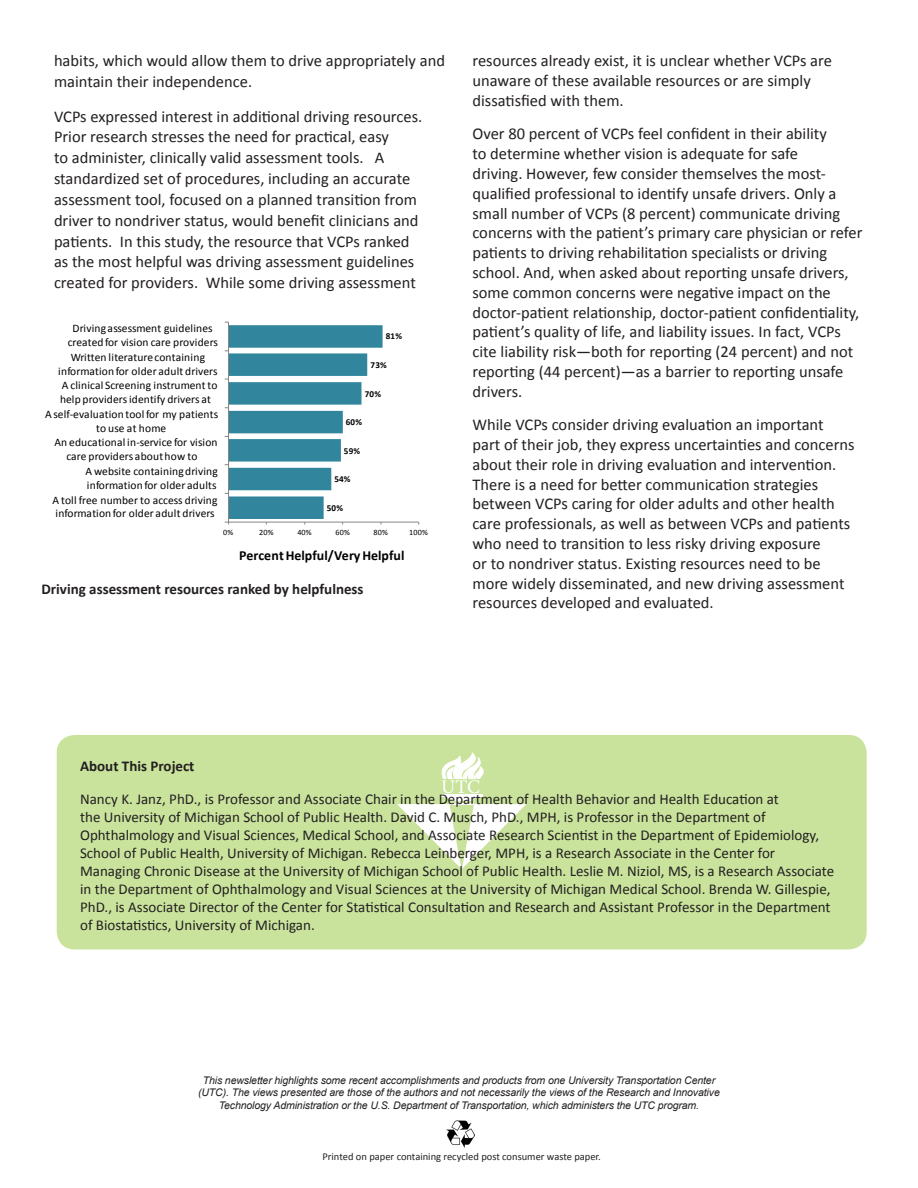
<style>
.page{position:relative;width:918px;height:1188px;background:#fff}
.page>*{position:absolute;margin:0;border:0;box-sizing:border-box;transform-origin:0 0}
.t1{font:19.35px "Minion Pro";color:#fff}
.Body{font:16.5px/19.8px "Calibri";color:#231f20}
.Normal__Web{font:15px/18px "Calibri";color:#231f20}
.About_this_report{font:700 15px "Calibri";color:#231f20}
.t2{font:700 13.8px "Calibri";letter-spacing:-.005em;color:#000}
.t3{font:11.55px/13.8px "Calibri";letter-spacing:.015em;color:#000;text-align:center}
.t4{font:italic 10.5px/12.6px "Arial";letter-spacing:-.01em;color:#231f20;text-align:center}
.t5{font:10.5px "Calibri";color:#231f20}
.t6{font:700 9.15px "Calibri";letter-spacing:.02em;color:#000}
.t7{font:8.1px "Calibri";letter-spacing:.02em;color:#000}
</style>
<div class="page">
<img style="left:447px;top:1120px;width:28px;height:28px">
<div style="left:57px;top:735px;width:810px;height:214px;background:#c9e39d;border-radius:18px"></div>
<svg style="left:441px;top:752px;width:43px;height:27px"></svg>
<hr style="left:441px;top:794px;width:42px;height:2px;background:#fff">
<svg style="left:397px;top:797px;width:129px;height:72px"></svg>
<hr style="left:450px;top:803px;width:24px;height:2px;background:#fff">
<hr style="left:229px;top:522px;width:190px;height:1px;background:#868686">
<svg style="left:225px;top:322px;width:158px;height:202px"></svg>
<p class="Body" style="left:54px;top:51px;width:393px;line-height:20.9px">habits, which would allow them to drive appropriately and maintain their independence.</p>
<p class="Body" style="left:54px;top:106px;width:370px;line-height:20.9px">VCPs expressed interest in additional driving resources.<br>Prior research stresses the need for practical, easy<br>to administer, clinically valid assessment tools. A standardized set of procedures, including an accurate assessment tool, focused on a planned transition from driver to nondriver status, would benefit clinicians and patients. In this study, the resource that VCPs ranked as the most helpful was driving assessment guidelines created for providers. While some driving assessment</p>
<p class="t3" style="left:68px;top:322px;width:152px">Driving assessment guidelines created for vision care providers</p>
<p class="t3" style="left:58px;top:350px;width:161px">Written literature containing information for older adult drivers</p>
<p class="t3" style="left:60px;top:379px;width:161px;text-align:left">A clinical Screening instrument to help providers identify drivers at …</p>
<p class="t3" style="left:45px;top:407px;width:175px">A self-evaluation tool for my patients to use at home</p>
<p class="t3" style="left:54px;top:436px;width:165px">An educational in-service for vision care providers about how to …</p>
<p class="t3" style="left:86px;top:464px;width:134px;text-align:left">A website containing driving information for older adults</p>
<p class="t3" style="left:53px;top:493px;width:167px;text-align:left">A toll free number to access driving information for older adult drivers</p>
<p class="t6" style="left:386px;top:331px;width:18px">81%</p>
<p class="t6" style="left:371px;top:359px;width:18px">73%</p>
<p class="t6" style="left:365px;top:388px;width:18px">70%</p>
<p class="t6" style="left:346px;top:416px;width:18px">60%</p>
<p class="t6" style="left:344px;top:445px;width:18px">59%</p>
<p class="t6" style="left:334px;top:473px;width:18px">54%</p>
<p class="t6" style="left:327px;top:502px;width:18px">50%</p>
<p class="t7" style="left:223px;top:527px;width:12px">0%</p>
<p class="t7" style="left:259px;top:527px;width:16px">20%</p>
<p class="t7" style="left:297px;top:527px;width:16px">40%</p>
<p class="t7" style="left:335px;top:527px;width:16px">60%</p>
<p class="t7" style="left:374px;top:527px;width:16px">80%</p>
<p class="t7" style="left:409px;top:527px;width:20px">100%</p>
<p class="t2" style="left:239px;top:546px;width:167px">Percent Helpful/Very Helpful</p>
<p class="About_this_report" style="left:42px;top:579px;width:324px">Driving assessment resources ranked by helpfulness</p>
<p class="Body" style="left:472px;top:51px;width:361px">resources already exist, it is unclear whether VCPs are unaware of these available resources or are simply dissatisfied with them.</p>
<p class="Body" style="left:472px;top:124px;width:391px">Over 80 percent of VCPs feel confident in their ability<br>to determine whether vision is adequate for safe<br>driving. However, few consider themselves the most&shy;qualified professional to identify unsafe drivers. Only a small number of VCPs (8 percent) communicate driving concerns with the patient’s primary care physician or refer patients to driving rehabilitation specialists or driving school. And, when asked about reporting unsafe drivers, some common concerns were negative impact on the doctor-patient relationship, doctor-patient confidentiality, patient’s quality of life, and liability issues. In fact, VCPs cite liability risk—both for reporting (24 percent) and not reporting (44 percent)—as a barrier to reporting unsafe drivers.</p>
<p class="Body" style="left:472px;top:415px;width:384px">While VCPs consider driving evaluation an important part of their job, they express uncertainties and concerns about their role in driving evaluation and intervention.<br>There is a need for better communication strategies between VCPs caring for older adults and other health care professionals, as well as between VCPs and patients who need to transition to less risky driving exposure<br>or to nondriver status. Existing resources need to be more widely disseminated, and new driving assessment resources developed and evaluated.</p>
<p class="About_this_report" style="left:80px;top:756px;width:116px">About This Project</p>
<p class="Normal__Web" style="left:80px;top:790px;width:756px">Nancy K. Janz, PhD., is Professor and Associate Chair in the Department of Health Behavior and Health Education at<br>the University of Michigan School of Public Health. David C. Musch, PhD., MPH, is Professor in the Department of Ophthalmology and Visual Sciences, Medical School, and Associate Research Scientist in the Department of Epidemiology, School of Public Health, University of Michigan. Rebecca Leinberger, MPH, is a Research Associate in the Center for Managing Chronic Disease at the University of Michigan School of Public Health. Leslie M. Niziol, MS, is a Research Associate in the Department of Ophthalmology and Visual Sciences at the University of Michigan Medical School. Brenda W. Gillespie, PhD., is Associate Director of the Center for Statistical Consultation and Research and Assistant Professor in the Department of Biostatistics, University of Michigan.</p>
<p class="t1" style="left:441px;top:773px;width:40px">UTC</p>
<p class="t4" style="left:198px;top:1074px;width:523px">This newsletter highlights some recent accomplishments and products from one University Transportation Center (UTC). The views presented are those of the authors and not necessarily the views of the Research and Innovative<br>Technology Administration or the U.S. Department of Transportation, which administers the UTC program.</p>
<p class="t5" style="left:322px;top:1150px;width:280px">Printed on paper containing recycled post consumer waste paper.</p>
</div>
